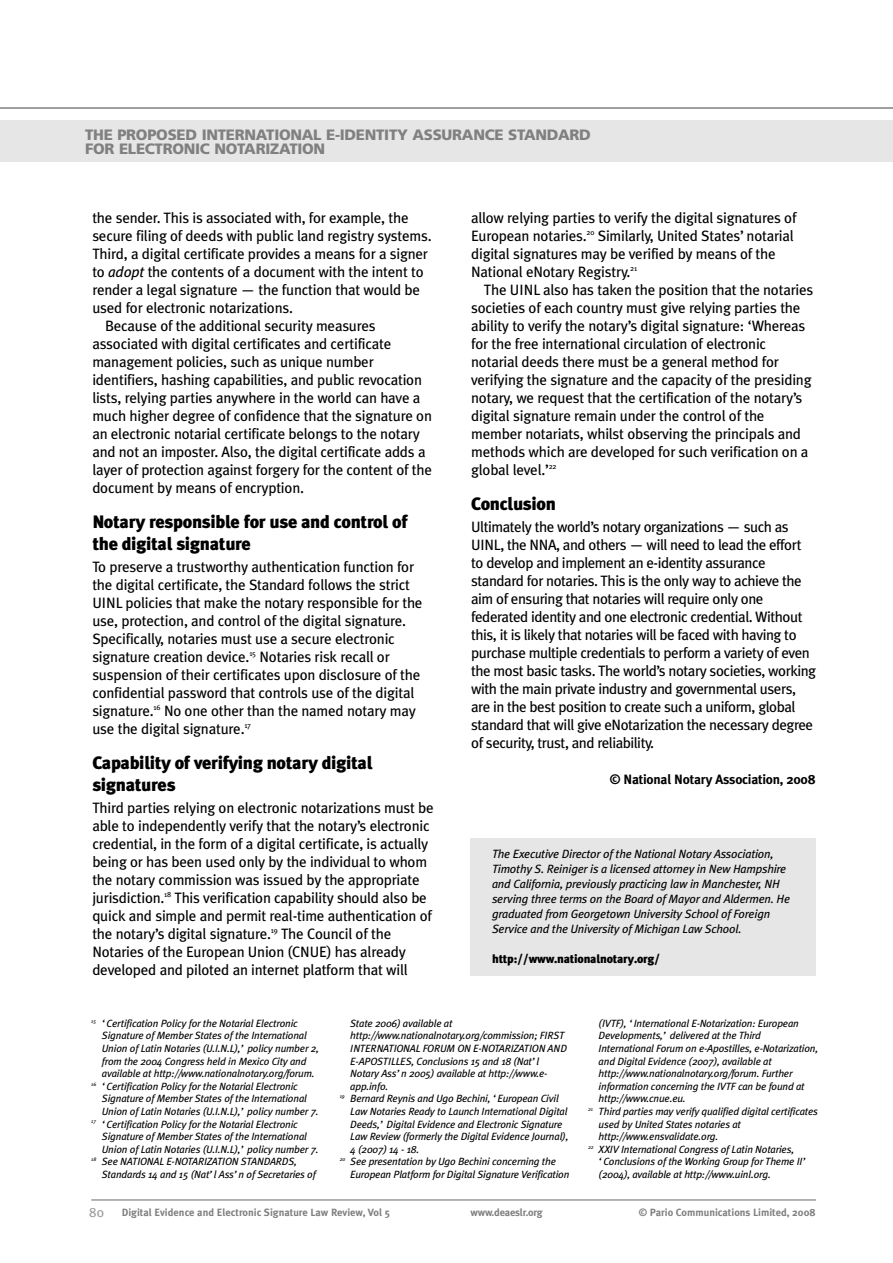
<style>
.page{position:relative;width:893px;height:1263px;background:#fff}
.page>*{position:absolute;margin:0;border:0;box-sizing:border-box;transform-origin:0 0}
.t1{font:900 18px/21.6px "Meta Plus";letter-spacing:-.015em;color:#000}
.t2{font:15px/18px "Meta Plus";letter-spacing:-.015em;color:#000}
.t3{font:900 15px/13.5px "Frutiger";letter-spacing:-.02em;color:#808080}
.t4{font:700 13.5px "Meta Plus";letter-spacing:-.015em;color:#000}
.t5{font:13.5px "Meta Plus";color:#999}
.t6{font:italic 12px/15px "Meta Plus";letter-spacing:-.015em;color:#000}
.t7{font:900 12px "Meta Plus";letter-spacing:-.015em;color:#000}
.t8{font:italic 10.5px "Meta Plus";letter-spacing:-.015em;color:#000}
.t9{font:700 10.5px "Meta Plus";color:#808080}
.t10{font:700 10.5px "Meta Plus";letter-spacing:-.02em;color:#808080}
.s1{font-style:italic}
</style>
<div class="page">
<hr style="left:91px;top:1199px;width:725px;height:2px;background:#999">
<hr style="left:0;top:107px;width:893px;height:2px;background:#808080">
<div style="left:0;top:120px;width:893px;height:42px;background:#e6e6e6"></div>
<div style="left:471px;top:838px;width:345px;height:137px;background:#e6e6e6"></div>
<p class="t3" style="left:85px;top:130px;width:507px">THE PROPOSED INTERNATIONAL E-IDENTITY ASSURANCE STANDARD<br>FOR ELECTRONIC NOTARIZATION</p>
<p class="t2" style="left:92px;top:208px;width:318px">the sender. This is associated with, for example, the</p>
<p class="t2" style="left:92px;top:226px;width:341px">secure filing of deeds with public land registry systems.</p>
<p class="t2" style="left:92px;top:244px;width:337px">Third, a digital certificate provides a means for a signer</p>
<p class="t2" style="left:92px;top:262px;width:333px">to <span class="s1">adopt</span> the contents of a document with the intent to</p>
<p class="t2" style="left:92px;top:280px;width:329px">render a legal signature — the function that would be</p>
<p class="t2" style="left:92px;top:298px;width:202px">used for electronic notarizations.</p>
<p class="t2" style="left:105px;top:316px;width:272px">Because of the additional security measures</p>
<p class="t2" style="left:92px;top:334px;width:301px">associated with digital certificates and certificate</p>
<p class="t2" style="left:92px;top:352px;width:283px">management policies, such as unique number</p>
<p class="t2" style="left:92px;top:370px;width:331px">identifiers, hashing capabilities, and public revocation</p>
<p class="t2" style="left:92px;top:388px;width:330px">lists, relying parties anywhere in the world can have a</p>
<p class="t2" style="left:92px;top:406px;width:341px">much higher degree of confidence that the signature on</p>
<p class="t2" style="left:92px;top:424px;width:329px">an electronic notarial certificate belongs to the notary</p>
<p class="t2" style="left:92px;top:442px;width:335px">and not an imposter. Also, the digital certificate adds a</p>
<p class="t2" style="left:92px;top:460px;width:341px">layer of protection against forgery for the content of the</p>
<p class="t2" style="left:92px;top:478px;width:213px">document by means of encryption.</p>
<p class="t1" style="left:92px;top:511px;width:317px">Notary responsible for use and control of the digital signature</p>
<p class="t2" style="left:92px;top:558px;width:332px">To preserve a trustworthy authentication function for the digital certificate, the Standard follows the strict UINL policies that make the notary responsible for the use, protection, and control of the digital signature.<br>Specifically, notaries must use a secure electronic signature creation device.<sup>15</sup> Notaries risk recall or suspension of their certificates upon disclosure of the confidential password that controls use of the digital signature.<sup>16</sup> No one other than the named notary may use the digital signature.<sup>17</sup></p>
<p class="t1" style="left:92px;top:752px;width:282px">Capability of verifying notary digital signatures</p>
<p class="t2" style="left:92px;top:799px;width:343px">Third parties relying on electronic notarizations must be able to independently verify that the notary’s electronic credential, in the form of a digital certificate, is actually being or has been used only by the individual to whom the notary commission was issued by the appropriate jurisdiction.<sup>18</sup> This verification capability should also be quick and simple and permit real-time authentication of the notary’s digital signature.<sup>19</sup> The Council of the Notaries of the European Union (CNUE) has already developed and piloted an internet platform that will</p>
<p class="t2" style="left:471px;top:208px;width:327px">allow relying parties to verify the digital signatures of European notaries.<sup>20</sup> Similarly, United States’ notarial digital signatures may be verified by means of the National eNotary Registry.<sup>21</sup></p>
<p class="t2" style="left:471px;top:280px;width:344px;text-indent:13px">The UINL also has taken the position that the notaries societies of each country must give relying parties the ability to verify the notary’s digital signature: ‘Whereas for the free international circulation of electronic notarial deeds there must be a general method for verifying the signature and the capacity of the presiding notary, we request that the certification of the notary’s digital signature remain under the control of the member notariats, whilst observing the principals and methods which are developed for such verification on a global level.’<sup>22</sup></p>
<p class="t1" style="left:471px;top:493px;width:86px">Conclusion</p>
<p class="t2" style="left:471px;top:518px;width:346px">Ultimately the world’s notary organizations — such as UINL, the NNA, and others — will need to lead the effort to develop and implement an e-identity assurance standard for notaries. This is the only way to achieve the aim of ensuring that notaries will require only one federated identity and one electronic credential. Without this, it is likely that notaries will be faced with having to purchase multiple credentials to perform a variety of even the most basic tasks. The world’s notary societies, working with the main private industry and governmental users, are in the best position to create such a uniform, global standard that will give eNotarization the necessary degree of security, trust, and reliability.</p>
<p class="t4" style="left:610px;top:772px;width:207px">© National Notary Association, 2008</p>
<p class="t6" style="left:492px;top:846px;width:299px">The Executive Director of the National Notary Association, Timothy S. Reiniger is a licensed attorney in New Hampshire and California, previously practicing law in Manchester, NH serving three terms on the Board of Mayor and Aldermen. He graduated from Georgetown University School of Foreign Service and the University of Michigan Law School.</p>
<p class="t7" style="left:492px;top:951px;width:170px">http://www.nationalnotary.org/</p>
<p class="t8" style="left:91px;top:1017px;width:208px"><sup>15</sup> ‘Certification Policy for the Notarial Electronic</p>
<p class="t8" style="left:102px;top:1029px;width:206px">Signature of Member States of the International</p>
<p class="t8" style="left:102px;top:1042px;width:219px">Union of Latin Notaries (U.I.N.L),’ policy number 2,</p>
<p class="t8" style="left:102px;top:1055px;width:206px">from the 2004 Congress held in Mexico City and</p>
<p class="t8" style="left:102px;top:1067px;width:214px">available at http://www.nationalnotary.org/forum.</p>
<p class="t8" style="left:91px;top:1080px;width:208px"><sup>16</sup> ‘Certification Policy for the Notarial Electronic</p>
<p class="t8" style="left:102px;top:1092px;width:206px">Signature of Member States of the International</p>
<p class="t8" style="left:102px;top:1105px;width:218px">Union of Latin Notaries (U.I.N.L),’ policy number 7.</p>
<p class="t8" style="left:91px;top:1118px;width:208px"><sup>17</sup> ‘Certification Policy for the Notarial Electronic</p>
<p class="t8" style="left:102px;top:1130px;width:206px">Signature of Member States of the International</p>
<p class="t8" style="left:102px;top:1143px;width:218px">Union of Latin Notaries (U.I.N.L),’ policy number 7.</p>
<p class="t8" style="left:91px;top:1155px;width:207px"><sup>18</sup> See NATIONAL E-NOTARIZATION STANDARDS,</p>
<p class="t8" style="left:102px;top:1168px;width:215px">Standards 14 and 15 (Nat’l Ass’n of Secretaries of</p>
<p class="t8" style="left:350px;top:1017px;width:104px">State 2006) available at</p>
<p class="t8" style="left:350px;top:1029px;width:216px">http://www.nationalnotary.org/commission; FIRST</p>
<p class="t8" style="left:350px;top:1042px;width:218px">INTERNATIONAL FORUM ON E-NOTARIZATION AND</p>
<p class="t8" style="left:350px;top:1055px;width:190px">E-APOSTILLES, Conclusions 15 and 18 (Nat’l</p>
<p class="t8" style="left:350px;top:1067px;width:199px">Notary Ass’n 2005) available at http://www.e-</p>
<p class="t8" style="left:350px;top:1080px;width:39px">app.info.</p>
<p class="t8" style="left:340px;top:1092px;width:221px"><sup>19</sup> Bernard Reynis and Ugo Bechini, ‘European Civil</p>
<p class="t8" style="left:350px;top:1105px;width:219px">Law Notaries Ready to Launch International Digital</p>
<p class="t8" style="left:350px;top:1118px;width:214px">Deeds,’ Digital Evidence and Electronic Signature</p>
<p class="t8" style="left:350px;top:1130px;width:220px">Law Review (formerly the Digital Evidence Journal),</p>
<p class="t8" style="left:350px;top:1143px;width:70px">4 (2007) 14 - 18.</p>
<p class="t8" style="left:340px;top:1155px;width:218px"><sup>20</sup> See presentation by Ugo Bechini concerning the</p>
<p class="t8" style="left:350px;top:1168px;width:221px">European Platform for Digital Signature Verification</p>
<p class="t8" style="left:599px;top:1017px;width:202px">(IVTF), ‘International E-Notarization: European</p>
<p class="t8" style="left:599px;top:1029px;width:164px">Developments,’ delivered at the Third</p>
<p class="t8" style="left:599px;top:1042px;width:221px">International Forum on e-Apostilles, e-Notarization,</p>
<p class="t8" style="left:599px;top:1055px;width:175px">and Digital Evidence (2007), available at</p>
<p class="t8" style="left:599px;top:1067px;width:195px">http://www.nationalnotary.org/forum. Further</p>
<p class="t8" style="left:599px;top:1080px;width:208px">information concerning the IVTF can be found at</p>
<p class="t8" style="left:599px;top:1092px;width:89px">http://www.cnue.eu.</p>
<p class="t8" style="left:588px;top:1105px;width:231px"><sup>21</sup> Third parties may verify qualified digital certificates</p>
<p class="t8" style="left:599px;top:1118px;width:144px">used by United States notaries at</p>
<p class="t8" style="left:599px;top:1130px;width:121px">http://www.ensvalidate.org.</p>
<p class="t8" style="left:588px;top:1143px;width:208px"><sup>22</sup> XXIV International Congress of Latin Notaries,</p>
<p class="t8" style="left:599px;top:1155px;width:210px">‘Conclusions of the Working Group for Theme II’</p>
<p class="t8" style="left:599px;top:1168px;width:174px">(2004), available at http://www.uinl.org.</p>
<p class="t5" style="left:89px;top:1204px;width:16px">80</p>
<p class="t9" style="left:122px;top:1206px;width:270px">Digital Evidence and Electronic Signature Law Review, Vol 5</p>
<p class="t10" style="left:471px;top:1206px;width:74px">www.deaeslr.org</p>
<p class="t9" style="left:639px;top:1206px;width:179px">© Pario Communications Limited, 2008</p>
</div>
